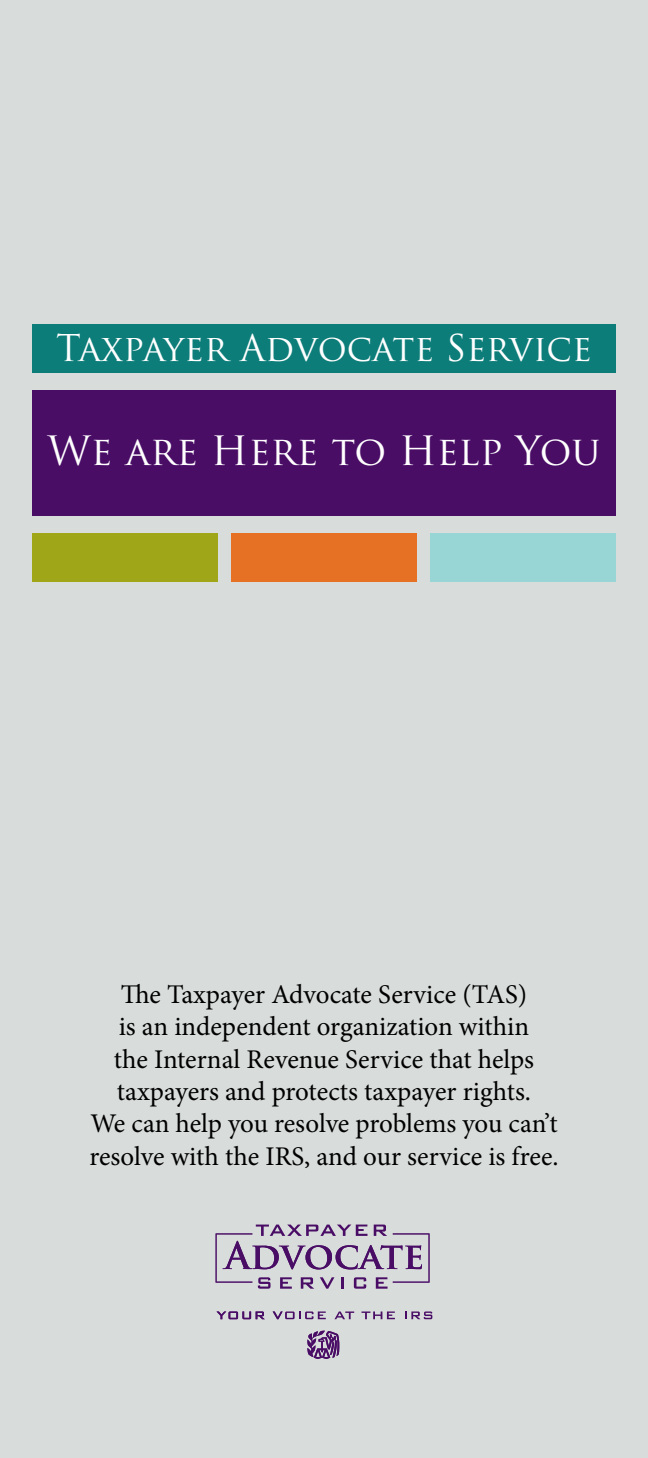
<style>
.page{position:relative;width:648px;height:1458px;background:#d8dcdb}
.page>*{position:absolute;margin:0;border:0;box-sizing:border-box;transform-origin:0 0}
.t1{font:39.38px "Trajan Pro";color:#fff}
.t2{font:36px "Trajan Pro";color:#fff}
.t3{font:27px/32.4px "Minion Pro";color:#000;text-align:center}
</style>
<div class="page">
<div style="left:32px;top:324px;width:584px;height:49px;background:#0c7d79"></div>
<div style="left:32px;top:390px;width:584px;height:126px;background:#4a0d66"></div>
<div style="left:32px;top:533px;width:186px;height:49px;background:#9fa617"></div>
<div style="left:430px;top:533px;width:186px;height:49px;background:#98d6d5"></div>
<div style="left:231px;top:533px;width:186px;height:49px;background:#e67125"></div>
<svg style="left:307px;top:1331px;width:32px;height:28px"></svg>
<svg style="left:217px;top:1312px;width:48px;height:7px"></svg>
<svg style="left:273px;top:1312px;width:53px;height:7px"></svg>
<svg style="left:335px;top:1312px;width:19px;height:7px"></svg>
<svg style="left:362px;top:1312px;width:33px;height:7px"></svg>
<svg style="left:405px;top:1312px;width:27px;height:7px"></svg>
<svg style="left:216px;top:1225px;width:214px;height:64px"></svg>
<h1 class="t2" style="left:56px;top:325px;width:537px">Taxpayer Advocate Service</h1>
<h2 class="t1" style="left:48px;top:426px;width:554px">We are Here to Help You</h2>
<p class="t3" style="left:89px;top:978px;width:471px">The Taxpayer Advocate Service (TAS)<br>is an independent organization within<br>the Internal Revenue Service that helps taxpayers and protects taxpayer rights.<br>We can help you resolve problems you can’t resolve with the IRS, and our service is free.</p>
</div>
